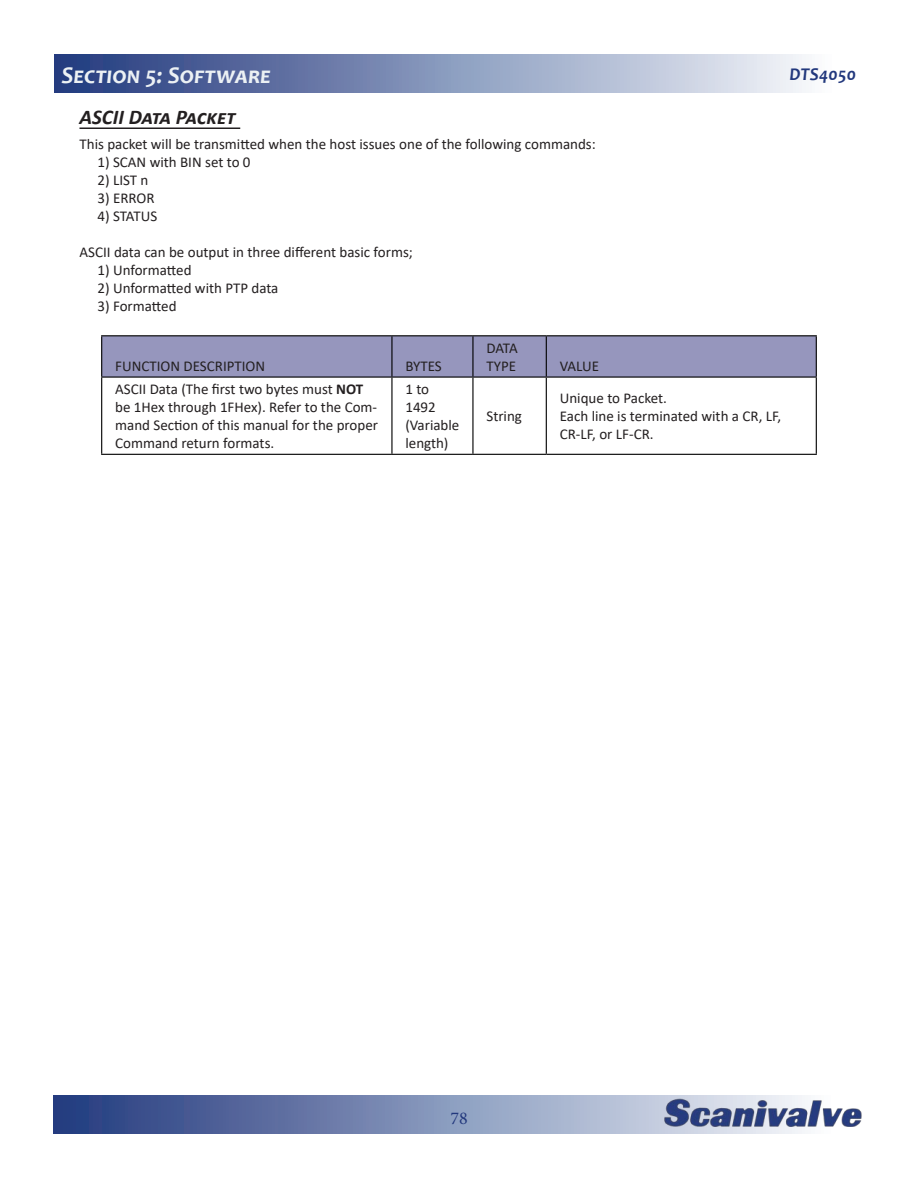
<style>
.page{position:relative;width:918px;height:1188px;background:#fff}
.page>*{position:absolute;margin:0;border:0;box-sizing:border-box;transform-origin:0 0}
.t1{font:italic 700 24px "Candara";color:#ecf1f4}
.Sub_Heading_1{font:italic 700 21px "Calibri";color:#231f20}
.t2{font:italic 700 18px "Candara";color:#22387d}
.t3{font:18px "Minion Pro";color:#22387d}
.t4{font:15px/18px "Calibri";color:#231f20}
.s1{font-weight:700}
</style>
<div class="page">
<svg style="left:53px;top:1095px;width:610px;height:39px;background:#7283ae"></svg>
<div style="left:54px;top:54px;width:810px;height:39px;background:linear-gradient(to right,#1f387d,#fff)"></div>
<img style="left:663px;top:1095px;width:199px;height:39px">
<hr style="left:80px;top:128px;width:160px;height:1px;background:#231f20">
<div style="left:102px;top:336px;width:714px;height:40px;background:#9696bd"></div>
<hr style="left:101px;top:335px;width:291px;height:1px;background:#000">
<hr style="left:392px;top:335px;width:81px;height:1px;background:#000">
<hr style="left:473px;top:335px;width:73px;height:1px;background:#000">
<hr style="left:546px;top:335px;width:271px;height:1px;background:#000">
<hr style="left:101px;top:376px;width:291px;height:2px;background:#000">
<hr style="left:392px;top:376px;width:81px;height:2px;background:#000">
<hr style="left:473px;top:376px;width:73px;height:2px;background:#000">
<hr style="left:546px;top:376px;width:271px;height:2px;background:#000">
<hr style="left:101px;top:454px;width:291px;height:1px;background:#000">
<hr style="left:392px;top:454px;width:81px;height:1px;background:#000">
<hr style="left:473px;top:454px;width:73px;height:1px;background:#000">
<hr style="left:546px;top:454px;width:271px;height:1px;background:#000">
<hr style="left:101px;top:336px;width:1px;height:40px;background:#000">
<hr style="left:101px;top:378px;width:1px;height:76px;background:#000">
<hr style="left:391px;top:336px;width:2px;height:40px;background:#000">
<hr style="left:472px;top:336px;width:2px;height:40px;background:#000">
<hr style="left:546px;top:336px;width:1px;height:40px;background:#000">
<hr style="left:816px;top:336px;width:1px;height:40px;background:#000">
<hr style="left:391px;top:378px;width:2px;height:76px;background:#000">
<hr style="left:472px;top:378px;width:2px;height:76px;background:#000">
<hr style="left:546px;top:378px;width:1px;height:76px;background:#000">
<hr style="left:816px;top:378px;width:1px;height:76px;background:#000">
<h1 class="t1" style="left:62px;top:60px;width:211px">Section 5: Software</h1>
<p class="t2" style="left:790px;top:63px;width:68px">DTS4050</p>
<p class="Sub_Heading_1" style="left:80px;top:102px;width:158px">ASCII Data Packet</p>
<p class="t4" style="left:80px;top:135px;width:518px">This packet will be transmitted when the host issues one of the following commands:</p>
<p class="t4" style="left:98px;top:153px;width:155px">1) SCAN with BIN set to 0</p>
<p class="t4" style="left:98px;top:171px;width:52px">2) LIST n</p>
<p class="t4" style="left:98px;top:189px;width:59px">3) ERROR</p>
<p class="t4" style="left:98px;top:207px;width:61px">4) STATUS</p>
<p class="t4" style="left:80px;top:243px;width:335px">ASCII data can be output in three different basic forms;</p>
<p class="t4" style="left:98px;top:261px;width:96px">1) Unformatted</p>
<p class="t4" style="left:98px;top:279px;width:183px">2) Unformatted with PTP data</p>
<p class="t4" style="left:98px;top:297px;width:81px">3) Formatted</p>
<p class="t4" style="left:115px;top:357px;width:151px">FUNCTION DESCRIPTION</p>
<p class="t4" style="left:405px;top:357px;width:38px">BYTES</p>
<p class="t4" style="left:115px;top:380px;width:264px">ASCII Data (The first two bytes must <span class="s1">NOT </span>be 1Hex through 1FHex). Refer to the Com&shy;mand Section of this manual for the proper Command return formats.</p>
<p class="t4" style="left:405px;top:380px;width:32px">1 to<br>1492</p>
<p class="t4" style="left:405px;top:416px;width:55px">(Variable length)</p>
<p class="t4" style="left:486px;top:339px;width:33px">DATA<br>TYPE</p>
<p class="t4" style="left:486px;top:407px;width:37px">String</p>
<p class="t4" style="left:560px;top:357px;width:41px">VALUE</p>
<p class="t4" style="left:560px;top:389px;width:109px">Unique to Packet.</p>
<p class="t4" style="left:560px;top:407px;width:223px">Each line is terminated with a CR, LF,<br>CR-LF, or LF-CR.</p>
<p class="t3" style="left:450px;top:1106px;width:19px">78</p>
</div>
